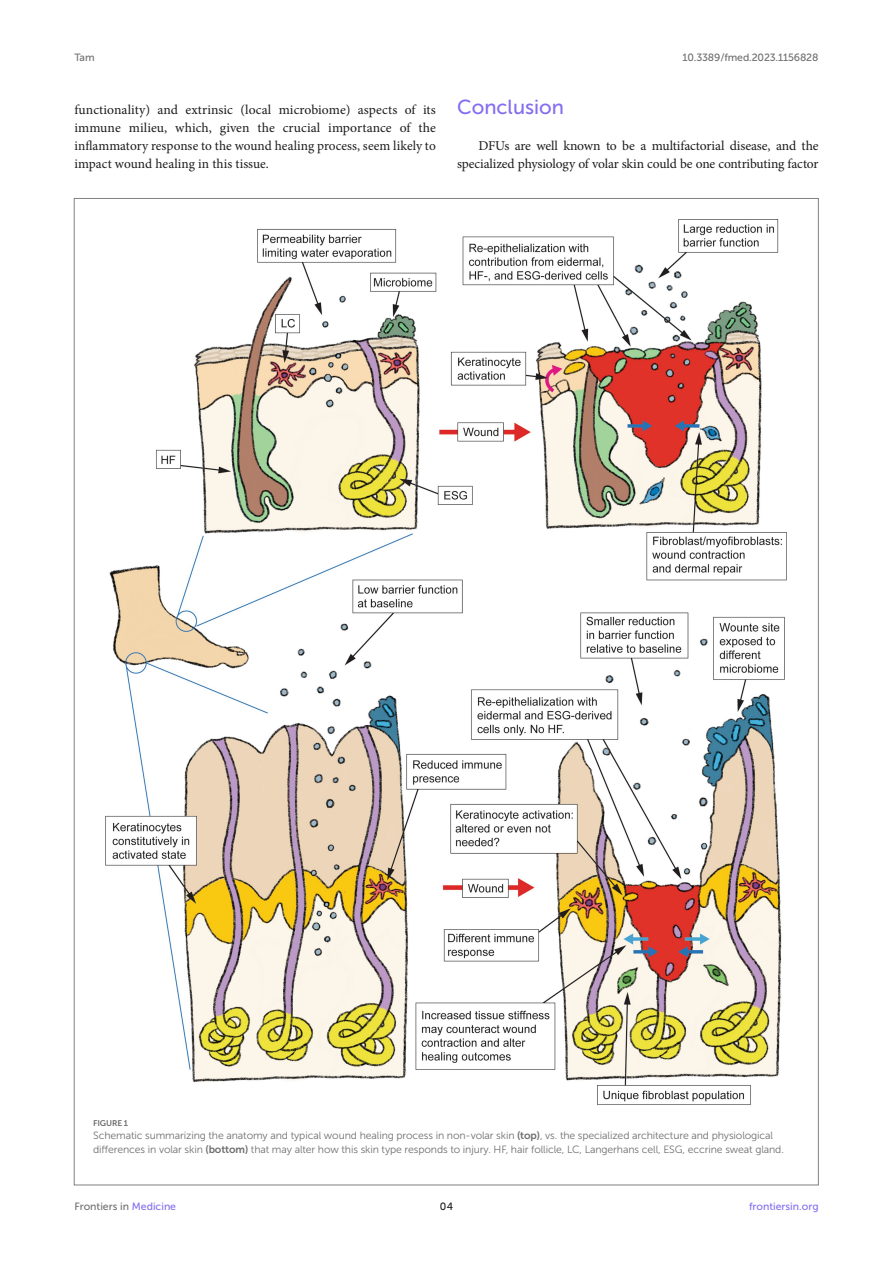
<style>
.page{position:relative;width:893px;height:1263px;background:#fff}
.page>*{position:absolute;margin:0;border:0;box-sizing:border-box;transform-origin:0 0}
.HEAD_1{font:20.25px "Museo Sans 500";color:#856df0}
.TEXT_FLUSH{font:13.5px/18px "Minion Pro";letter-spacing:-.005em;color:#1b1c1b;text-align:justify}
.FIG_LEG{font:10.5px/13.5px "Museo Sans 300";letter-spacing:-.01em;color:#706f70}
.t1{font:10.5px "Museo Sans 500";letter-spacing:-.015em;color:#706f70}
.t2{font:10.5px "Museo Sans 500";color:#856df0}
.t3{font:10.5px "Museo Sans 500";color:#1b1c1b}
.FIG_HD{font:8.25px "Museo Sans 700";letter-spacing:-.01em;color:#706f70}
.s1{font-family:"Museo Sans 700"}
.s2{color:#856df0}
</style>
<div class="page">
<img style="left:105px;top:219px;width:682px;height:886px">
<p class="t1" style="left:74px;top:51px;width:22px">Tam</p>
<p class="t1" style="left:682px;top:51px;width:137px">10.3389/fmed.2023.1156828</p>
<p class="TEXT_FLUSH" style="left:74px;top:101px;width:363px">functionality) and extrinsic (local microbiome) aspects of its immune milieu, which, given the crucial importance of the inflammatory response to the wound healing process, seem likely to impact wound healing in this tissue.</p>
<p class="HEAD_1" style="left:457px;top:96px;width:108px">Conclusion</p>
<p class="TEXT_FLUSH" style="left:457px;top:137px;width:363px;text-align:right">DFUs are well known to be a multifactorial disease, and the specialized physiology of volar skin could be one contributing factor</p>
<p class="FIG_HD" style="left:93px;top:1118px;width:37px">FIGURE 1</p>
<p class="FIG_LEG" style="left:93px;top:1129px;width:692px">Schematic summarizing the anatomy and typical wound healing process in non-volar skin <span class="s1">(top)</span>, vs. the specialized architecture and physiological differences in volar skin <span class="s1">(bottom)</span> that may alter how this skin type responds to injury. HF, hair follicle, LC, Langerhans cell, ESG, eccrine sweat gland.</p>
<p class="t1" style="left:74px;top:1200px;width:103px">Frontiers in <span class="s2">Medicine</span></p>
<p class="t3" style="left:440px;top:1200px;width:15px">04</p>
<p class="t2" style="left:749px;top:1200px;width:71px">frontiersin.org</p>
</div>
